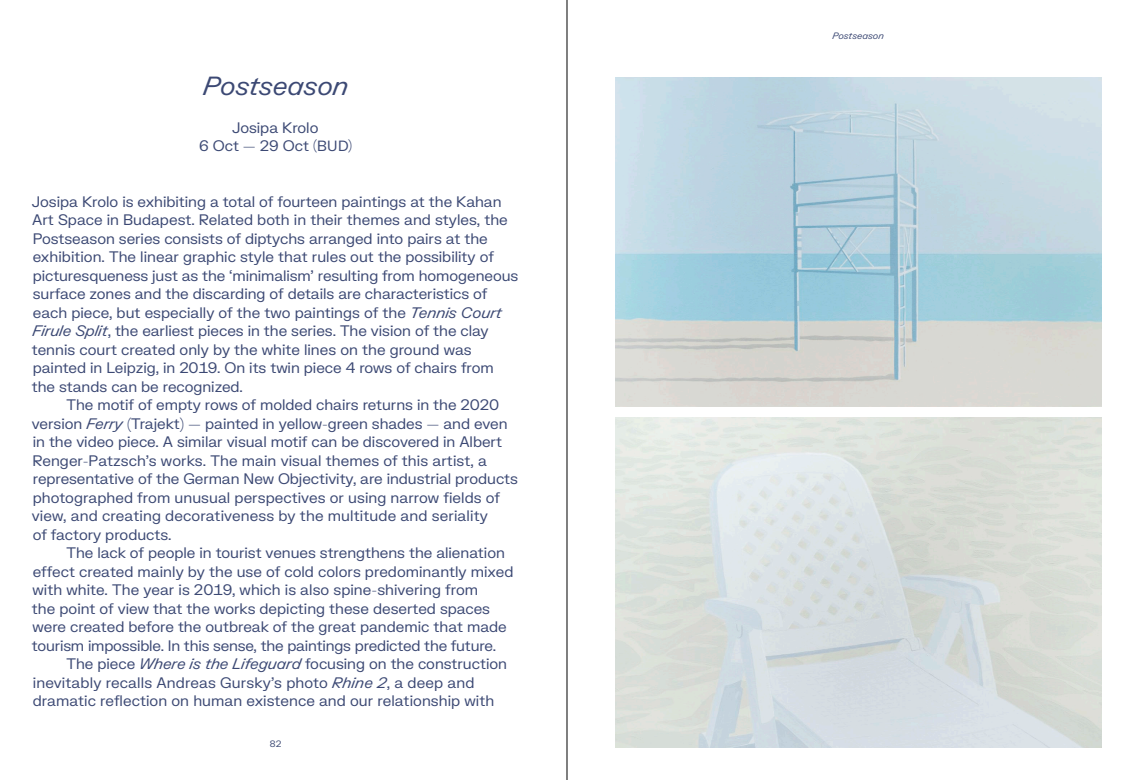
<style>
.page{position:relative;width:1134px;height:780px;background:#fff}
.page>*{position:absolute;margin:0;border:0;box-sizing:border-box;transform-origin:0 0}
.t1{font:25.5px "FK Grotesk Italic B";color:#3c4974}
.t2{font:14.8px/18.5px "FK Grotesk";color:#3c4974}
.t3{font:9px "FK Grotesk Italic B";letter-spacing:.005em;color:#3c4974}
.t4{font:9px "FK Grotesk";color:#3c4974}
.s1{font-size:14.4px}
.s2{font-family:"FK Grotesk Italic B"}
</style>
<div class="page">
<img style="left:615px;top:77px;width:486px;height:329px">
<hr style="left:567px;top:0;width:1px;height:780px;background:#000">
<h1 class="t1" style="left:203px;top:72px;width:147px">Postseason</h1>
<p class="t2" style="left:199px;top:118px;width:155px;text-align:center">Josipa Krolo<br>6 Oct — 29 Oct <span class="s1">(BUD)</span></p>
<p class="t2" style="left:32px;top:192px;width:488px">Josipa Krolo is exhibiting a total of fourteen paintings at the Kahan Art Space in Budapest. Related both in their themes and styles, the Postseason series consists of diptychs arranged into pairs at the exhibition. The linear graphic style that rules out the possibility of picturesqueness just as the ‘minimalism’ resulting from homogeneous surface zones and the discarding of details are characteristics of each piece, but especially of the two paintings of the <span class="s2">Tennis Court Firule Split</span>, the earliest pieces in the series. The vision of the clay tennis court created only by the white lines on the ground was painted in Leipzig, in 2019. On its twin piece 4 rows of chairs from the stands can be recognized.</p>
<p class="t2" style="left:32px;top:396px;width:488px;text-indent:35px">The motif of empty rows of molded chairs returns in the 2020 version <span class="s2">Ferry</span> (Trajekt) — painted in yellow-green shades — and even in the video piece. A similar visual motif can be discovered in Albert Renger-Patzsch’s works. The main visual themes of this artist, a representative of the German New Objectivity, are industrial products photographed from unusual perspectives or using narrow fields of view, and creating decorativeness by the multitude and seriality<br>of factory products.</p>
<p class="t2" style="left:32px;top:544px;width:483px;text-indent:35px">The lack of people in tourist venues strengthens the alienation effect created mainly by the use of cold colors predominantly mixed with white. The year is 2019, which is also spine-shivering from<br>the point of view that the works depicting these deserted spaces were created before the outbreak of the great pandemic that made tourism impossible. In this sense, the paintings predicted the future.</p>
<p class="t2" style="left:33px;top:655px;width:476px;text-indent:34px">The piece <span class="s2">Where is the Lifeguard</span> focusing on the construction inevitably recalls Andreas Gursky’s photo <span class="s2">Rhine 2</span>, a deep and dramatic reflection on human existence and our relationship with</p>
<p class="t4" style="left:270px;top:739px;width:13px">82</p>
<p class="t3" style="left:832px;top:31px;width:53px">Postseason</p>
</div>
